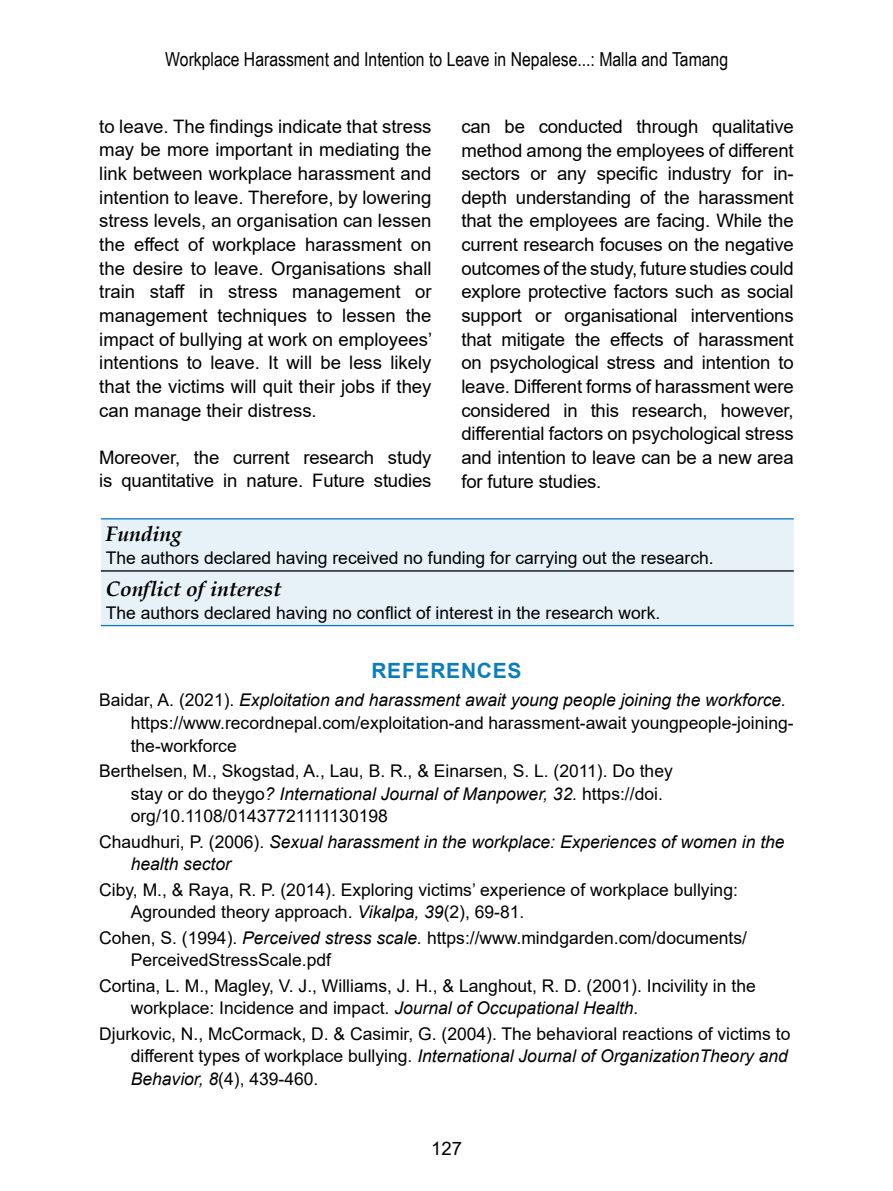
<style>
.page{position:relative;width:893px;height:1191px;background:#fff}
.page>*{position:absolute;margin:0;border:0;box-sizing:border-box;transform-origin:0 0}
.t1{font:italic 700 21px "Book Antiqua";color:#000}
.t2{font:700 21px "Arial";color:#0c7dbb}
.t3{font:19.25px "Arial Narrow";color:#000}
.t4{font:18.55px/23.6px "Arial";letter-spacing:-.01em;color:#000;text-align:justify}
.t5{font:17.5px/22.8px "Arial";color:#000}
.t6{font:italic 17.5px/22.8px "Arial";color:#000}
.s1{font-style:italic}
.s2{font-style:normal}
</style>
<div class="page">
<div style="left:101px;top:519px;width:693px;height:106px;background:#e7f2f8"></div>
<hr style="left:101px;top:570px;width:693px;height:1px;background:#000">
<hr style="left:101px;top:518px;width:693px;height:1px;background:#0c7dbb">
<hr style="left:101px;top:625px;width:693px;height:1px;background:#0c7dbb">
<p class="t3" style="left:165px;top:45px;width:564px">Workplace Harassment and Intention to Leave in Nepalese...: Malla and Tamang</p>
<p class="t4" style="left:99px;top:114px;width:334px">to leave. The findings indicate that stress may be more important in mediating the link between workplace harassment and intention to leave. Therefore, by lowering stress levels, an organisation can lessen the effect of workplace harassment on the desire to leave. Organisations shall train staff in stress management or management techniques to lessen the impact of bullying at work on employees’ intentions to leave. It will be less likely that the victims will quit their jobs if they can manage their distress.</p>
<p class="t4" style="left:99px;top:445px;width:334px">Moreover, the current research study is quantitative in nature. Future studies</p>
<p class="t4" style="left:461px;top:114px;width:334px">can be conducted through qualitative method among the employees of different sectors or any specific industry for in&shy;depth understanding of the harassment that the employees are facing. While the current research focuses on the negative outcomes of the study, future studies could explore protective factors such as social support or organisational interventions that mitigate the effects of harassment on psychological stress and intention to leave. Different forms of harassment were considered in this research, however, differential factors on psychological stress and intention to leave can be a new area for future studies.</p>
<p class="t1" style="left:106px;top:519px;width:77px">Funding</p>
<p class="t5" style="left:106px;top:546px;width:609px">The authors declared having received no funding for carrying out the research.</p>
<p class="t1" style="left:106px;top:574px;width:177px">Conflict of interest</p>
<p class="t5" style="left:106px;top:601px;width:556px">The authors declared having no conflict of interest in the research work.</p>
<p class="t2" style="left:371px;top:656px;width:60px">REFERENCE</p>
<p class="t2" style="left:507px;top:656px;width:16px">S</p>
<p class="t5" style="left:131px;top:688px;width:664px;text-indent:-31px">Baidar, A. (2021). <span class="s1">Exploitation and harassment await young people joining the workforce. </span>https://www.recordnepal.com/exploitation-and harassment-await youngpeople-joining&shy;the-workforce</p>
<p class="t5" style="left:131px;top:759px;width:544px;text-indent:-32px">Berthelsen, M., Skogstad, A., Lau, B. R., &amp; Einarsen, S. L. (2011). Do they stay or do theygo<span class="s1">? International Journal of Manpower, 32.</span> https://doi. org/10.1108/01437721111130198</p>
<p class="t6" style="left:131px;top:830px;width:655px;text-indent:-32px"><span class="s2">Chaudhuri, P. (2006).</span> Sexual harassment in the workplace: Experiences of women in the health sector</p>
<p class="t5" style="left:131px;top:878px;width:609px;text-indent:-32px">Ciby, M., &amp; Raya, R. P. (2014). Exploring victims’ experience of workplace bullying:<br>Agrounded theory approach. <span class="s1">Vikalpa, 39</span>(2), 69-81.</p>
<p class="t5" style="left:131px;top:926px;width:618px;text-indent:-31px">Cohen, S. (1994). <span class="s1">Perceived stress scale.</span> https://www.mindgarden.com/documents/<br>PerceivedStressScale.pdf</p>
<p class="t5" style="left:131px;top:974px;width:626px;text-indent:-32px">Cortina, L. M., Magley, V. J., Williams, J. H., &amp; Langhout, R. D. (2001). Incivility in the workplace: Incidence and impact. <span class="s1">Journal of Occupational Health.</span></p>
<p class="t5" style="left:131px;top:1022px;width:661px;text-indent:-31px">Djurkovic, N., McCormack, D. &amp; Casimir, G. (2004). The behavioral reactions of victims to different types of workplace bullying. <span class="s1">International Journal of OrganizationTheory and<br>Behavior, 8</span>(4), 439-460.</p>
<p class="t4" style="left:431px;top:1137px;width:32px">127</p>
</div>
